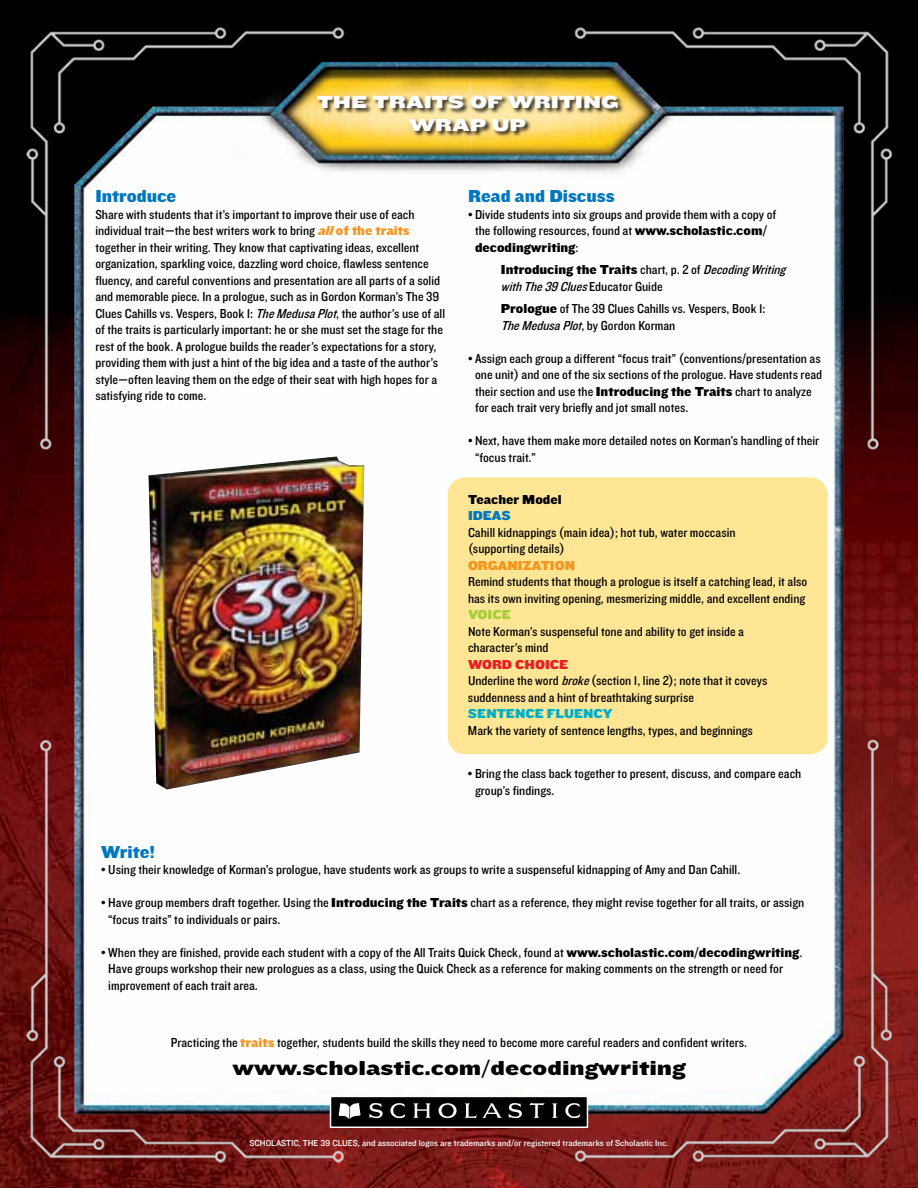
<style>
.page{position:relative;width:918px;height:1188px;background:#fff}
.page>*{position:absolute;margin:0;border:0;box-sizing:border-box;transform-origin:0 0}
.t1{font:21px "Knockout HTF74 Full Sumo";color:#000}
.t2{font:18px "Knockout HTF72 Full Cruiserwt";color:#0077c1}
.t3{font:18px/22.5px "Knockout HTF74 Full Sumo";letter-spacing:.015em;color:#fff;text-align:center}
.t4{font:13.5px/16.5px "Knockout HTF30 Junior Welterwt";color:#000}
.t5{font:13.5px/22.5px "Knockout HTF72 Full Cruiserwt";color:#000}
.t6{font:13.5px "Knockout HTF72 Full Cruiserwt";color:#00afc8}
.t7{font:13.5px "Knockout HTF72 Full Cruiserwt";color:#f7941e}
.t8{font:13.5px "Knockout HTF72 Full Cruiserwt";color:#ed1d24}
.t9{font:13.5px "Knockout HTF72 Full Cruiserwt";color:#0077c1}
.t10{font:13.5px "Knockout HTF72 Full Cruiserwt";color:#a6ce39}
.t11{font:9px "Knockout HTF31 Junior Middlewt";color:#fff}
.s1{font-family:"Knockout HTF72 Full Cruiserwt";font-style:italic;color:#f7941e}
.s2{font-family:"Knockout HTF72 Full Cruiserwt";color:#f7941e}
.s3{font-style:italic}
.s4{font-family:"Knockout HTF72 Full Cruiserwt"}
.s5{font-family:"Knockout HTF30 Junior Welterwt"}
.s6{font-family:"Knockout HTF30 Junior Welterwt";font-style:italic}
</style>
<div class="page">
<img style="left:0;top:0;width:918px;height:1188px">
<img style="left:74px;top:105px;width:770px;height:1011px">
<img style="left:224px;top:27px;width:470px;height:157px">
<div style="left:317px;top:95px;width:307px;height:43px;background:#000;opacity:.75"></div>
<div style="left:331px;top:1096px;width:256px;height:31px;background:#000"></div>
<svg style="left:339px;top:1103px;width:22px;height:16px"></svg>
<svg style="left:369px;top:1103px;width:14px;height:15px"></svg>
<svg style="left:390px;top:1103px;width:15px;height:15px"></svg>
<svg style="left:413px;top:1103px;width:18px;height:15px"></svg>
<svg style="left:509px;top:1103px;width:13px;height:15px"></svg>
<svg style="left:529px;top:1103px;width:16px;height:15px"></svg>
<svg style="left:552px;top:1103px;width:5px;height:15px"></svg>
<svg style="left:565px;top:1103px;width:15px;height:15px"></svg>
<svg style="left:439px;top:1103px;width:18px;height:15px"></svg>
<svg style="left:465px;top:1103px;width:37px;height:15px"></svg>
<div style="left:330px;top:1096px;width:258px;height:32px;border:2px solid #fff"></div>
<img style="left:148px;top:457px;width:216px;height:332px">
<div style="left:448px;top:477px;width:380px;height:277px;background:#ffe694;border-radius:18px"></div>
<h2 class="t3" style="left:317px;top:91px;width:303px">The Traits of Writing<br>Wrap Up</h2>
<h2 class="t2" style="left:95px;top:187px;width:83px">Introduce</h2>
<p class="t4" style="left:95px;top:207px;width:351px">Share with students that it’s important to improve their use of each individual trait—the best writers work to bring <span class="s1">all</span><span class="s2">of the traits </span>together in their writing. They know that captivating ideas, excellent organization, sparkling voice, dazzling word choice, flawless sentence fluency, and careful conventions and presentation are all parts of a solid and memorable piece. In a prologue, such as in Gordon Korman’s The 39<br>Clues Cahills vs. Vespers, Book 1: <span class="s3">TheMedusaPlot</span>, the author’s use of all of the traits is particularly important: he or she must set the stage for the rest of the book. A prologue builds the reader’s expectations for a story, providing them with just a hint of the big idea and a taste of the author’s style—often leaving them on the edge of their seat with high hopes for a satisfying ride to come.</p>
<h2 class="t2" style="left:468px;top:187px;width:148px">Read and Discuss</h2>
<p class="t4" style="left:468px;top:207px;width:310px;text-align:center">• Divide students into six groups and provide them with a copy of the following resources, found at <span class="s4">www.scholastic.com/</span></p>
<p class="t5" style="left:501px;top:236px;width:290px;text-indent:-26px">decodingwriting<span class="s5">:<br></span>Introducing the Traits <span class="s5">chart, p. 2 of</span> <span class="s6">DecodingWriting</span></p>
<p class="t4" style="left:501px;top:276px;width:266px;line-height:22.5px"><span class="s3">withThe39Clues</span>Educator Guide<br><span class="s4">Prologue</span> of The 39 Clues Cahills vs. Vespers, Book 1:</p>
<p class="t4" style="left:501px;top:318px;width:176px"><span class="s3">TheMedusaPlot</span>, b y G o r d o n Ko r m a n</p>
<p class="t4" style="left:475px;top:351px;width:349px;text-indent:-7px">• Assign each group a different “focus trait” (conventions/presentation as one unit) and one of the six sections of the prologue. Have students read their section and use the <span class="s4">Introducing the Traits</span> chart to analyze for each trait very briefly and jot small notes.</p>
<p class="t4" style="left:475px;top:433px;width:346px;text-indent:-7px">• Next, have them make more detailed notes on Korman’s handling of their “focus trait.”</p>
<p class="t5" style="left:468px;top:488px;width:95px">Teacher Model</p>
<p class="t9" style="left:468px;top:509px;width:44px">IDEAS</p>
<p class="t4" style="left:468px;top:525px;width:269px">Cahill kidnappings (main idea); hot tub, water moccasin (supporting details)</p>
<p class="t7" style="left:468px;top:558px;width:109px">ORGANIZATION</p>
<p class="t4" style="left:468px;top:574px;width:341px">Remind students that though a prologue is itself a catching lead, it also has its own inviting opening, mesmerizing middle, and excellent ending</p>
<p class="t10" style="left:468px;top:608px;width:44px">VOICE</p>
<p class="t4" style="left:468px;top:624px;width:278px">Note Korman’s suspenseful tone and ability to get inside a character’s mind</p>
<p class="t8" style="left:468px;top:657px;width:102px">WORD CHOICE</p>
<p class="t4" style="left:468px;top:673px;width:301px">Underline the word <span class="s3">broke</span>(section 1, line 2); note that it coveys suddenness and a hint of breathtaking surprise</p>
<p class="t6" style="left:468px;top:707px;width:146px">SENTENCE FLUENCY</p>
<p class="t4" style="left:468px;top:723px;width:287px">Mark the variety of sentence lengths, types, and beginnings</p>
<p class="t4" style="left:475px;top:766px;width:328px;text-indent:-7px">• Bring the class back together to present, discuss, and compare each group’s findings.</p>
<h2 class="t2" style="left:101px;top:842px;width:55px">Write!</h2>
<p class="t4" style="left:101px;top:862px;width:641px">• Using their knowledge of Korman’s prologue, have students work as groups to write a suspenseful kidnapping of Amy and Dan Cahill.</p>
<p class="t4" style="left:108px;top:895px;width:698px;text-indent:-7px">• Have group members draft together. Using the <span class="s4">Introducing the Traits</span> chart as a reference, they might revise together for all traits, or assign “focus traits” to individuals or pairs.</p>
<p class="t4" style="left:108px;top:945px;width:696px;text-indent:-7px">• When they are finished, provide each student with a copy of the All Traits Quick Check, found at <span class="s4">www.scholastic.com/decodingwriting</span>.<br>Have groups workshop their new prologues as a class, using the Quick Check as a reference for making comments on the strength or need for improvement of each trait area.</p>
<p class="t4" style="left:171px;top:1034px;width:578px">Practicing the <span class="s2">traits</span> together, students build the skills they need to become more careful readers and confident writers.</p>
<h1 class="t1" style="left:232px;top:1056px;width:455px">www.scholastic.com/decodingwriting</h1>
<p class="t11" style="left:249px;top:1138px;width:421px">SCHOLASTIC, THE 39 CLUES, and associated logos are trademarks and/or registered trademarks of Scholastic Inc.</p>
</div>
